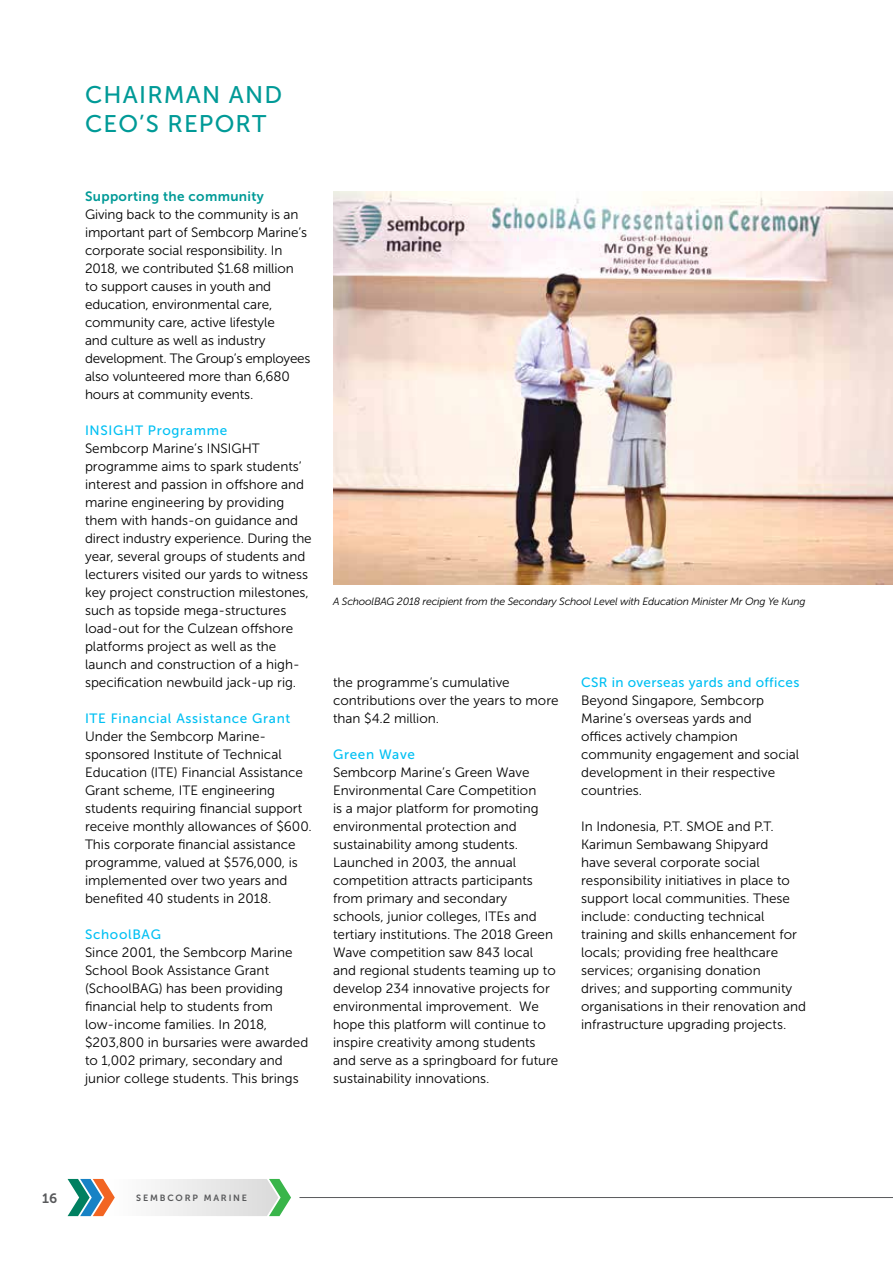
<style>
.page{position:relative;width:893px;height:1263px;background:#fff}
.page>*{position:absolute;margin:0;border:0;box-sizing:border-box;transform-origin:0 0}
.t1{font:24px/28.8px "Museo Sans 500";letter-spacing:.05em;color:#009a97}
.t2{font:13.5px/18px "Museo Sans 300";color:#000}
.t3{font:13.5px "Museo Sans 500";letter-spacing:.05em;color:#00c0f3}
.t4{font:13.5px "Museo Sans 500";letter-spacing:.025em;color:#00c0f3}
.t5{font:13.5px "Museo Sans 700";letter-spacing:.025em;color:#009a97}
.t6{font:13.5px "Museo Sans 700";color:#58595b}
.t7{font:italic 10.5px "Museo Sans 300";letter-spacing:-.02em;color:#000}
.t8{font:9px "Museo Sans 700";letter-spacing:.2em;color:#58595b}
</style>
<div class="page">
<img style="left:333px;top:191px;width:560px;height:393px">
<hr style="left:300px;top:1197px;width:593px;height:1px;background:#58595b">
<svg style="left:68px;top:1179px;width:223px;height:37px"></svg>
<h1 class="t1" style="left:85px;top:80px;width:199px">CHAIRMAN AND<br>CEO’S REPORT</h1>
<p class="t5" style="left:85px;top:189px;width:180px">Supporting the community</p>
<p class="t2" style="left:85px;top:206px;width:227px">Giving back to the community is an important part of Sembcorp Marine’s corporate social responsibility. In 2018, we contributed $1.68 million<br>to support causes in youth and education, environmental care, community care, active lifestyle<br>and culture as well as industry development. The Group’s employees also volunteered more than 6,680 hours at community events.</p>
<p class="t3" style="left:85px;top:423px;width:144px">INSIGHT Programme</p>
<p class="t2" style="left:85px;top:440px;width:228px">Sembcorp Marine’s INSIGHT programme aims to spark students’ interest and passion in offshore and marine engineering by providing them with hands-on guidance and direct industry experience. During the year, several groups of students and lecturers visited our yards to witness key project construction milestones, such as topside mega-structures load-out for the Culzean offshore platforms project as well as the launch and construction of a high&shy;specification newbuild jack-up rig.</p>
<p class="t3" style="left:85px;top:711px;width:207px">ITE Financial Assistance Grant</p>
<p class="t2" style="left:85px;top:728px;width:228px">Under the Sembcorp Marine&shy;sponsored Institute of Technical Education (ITE) Financial Assistance Grant scheme, ITE engineering students requiring financial support receive monthly allowances of $600.<br>This corporate financial assistance programme, valued at $576,000, is implemented over two years and benefited 40 students in 2018.</p>
<p class="t3" style="left:85px;top:927px;width:77px">SchoolBAG</p>
<p class="t2" style="left:85px;top:944px;width:225px">Since 2001, the Sembcorp Marine<br>School Book Assistance Grant (SchoolBAG) has been providing financial help to students from low-income families. In 2018, $203,800 in bursaries were awarded to 1,002 primary, secondary and junior college students. This brings</p>
<p class="t7" style="left:333px;top:596px;width:474px">A SchoolBAG 2018 recipient from the Secondary School Level with Education Minister Mr Ong Ye Kung</p>
<p class="t2" style="left:333px;top:674px;width:227px">the programme’s cumulative contributions over the years to more than $4.2 million.</p>
<p class="t3" style="left:333px;top:747px;width:83px">Green Wave</p>
<p class="t2" style="left:333px;top:764px;width:227px">Sembcorp Marine’s Green Wave Environmental Care Competition<br>is a major platform for promoting environmental protection and sustainability among students.<br>Launched in 2003, the annual competition attracts participants from primary and secondary schools, junior colleges, ITEs and tertiary institutions. The 2018 Green Wave competition saw 843 local and regional students teaming up to develop 234 innovative projects for environmental improvement. We hope this platform will continue to inspire creativity among students and serve as a springboard for future sustainability innovations.</p>
<p class="t4" style="left:581px;top:675px;width:220px">CSR in overseas yards and offices</p>
<p class="t2" style="left:581px;top:692px;width:220px">Beyond Singapore, Sembcorp<br>Marine’s overseas yards and<br>offices actively champion community engagement and social development in their respective countries.</p>
<p class="t2" style="left:581px;top:818px;width:226px">In Indonesia, P.T. SMOE and P.T.<br>Karimun Sembawang Shipyard<br>have several corporate social responsibility initiatives in place to support local communities. These include: conducting technical training and skills enhancement for locals; providing free healthcare services; organising donation<br>drives; and supporting community organisations in their renovation and infrastructure upgrading projects.</p>
<p class="t6" style="left:42px;top:1190px;width:17px">16</p>
<p class="t8" style="left:136px;top:1193px;width:112px">SEMBCORP MARINE</p>
</div>
